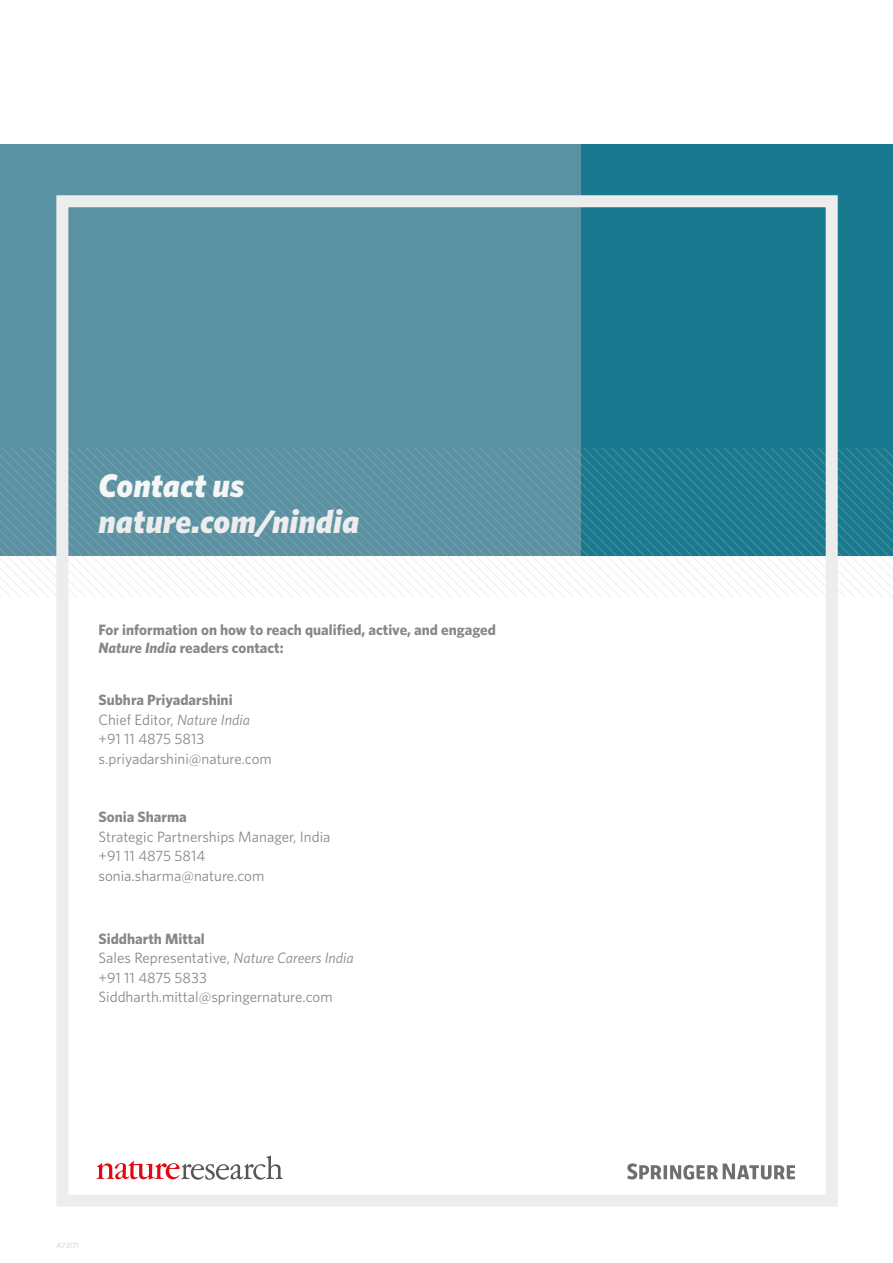
<style>
.page{position:relative;width:893px;height:1263px;background:#fff}
.page>*{position:absolute;margin:0;border:0;box-sizing:border-box;transform-origin:0 0}
.t1{font:italic 900 32.85px "Whitney";color:#ededed}
.t2{font:italic 900 32.85px "Whitney";color:#f6f6f6}
.t3{font:15px/19.5px "Whitney";color:#878787}
.t4{font:700 15px/18px "Whitney";color:#878787}
.t5{font:300 7.5px "Whitney";color:#b3b2b2}
.s1{font-style:italic}
.s2{font-weight:700}
</style>
<div class="page">
<div style="left:350px;top:144px;width:543px;height:412px;background:#197a8f"></div>
<div style="left:0;top:144px;width:580px;height:412px;background:#5a91a3"></div>
<svg style="left:0;top:447px;width:893px;height:151px"></svg>
<div style="left:56px;top:195px;width:782px;height:1011px;border:12px solid #ededed"></div>
<svg style="left:96px;top:1155px;width:187px;height:25px"></svg>
<svg style="left:627px;top:1163px;width:168px;height:17px"></svg>
<h1 class="t2" style="left:99px;top:464px;width:147px">Contact us</h1>
<h1 class="t1" style="left:99px;top:500px;width:262px">nature.com/nindia</h1>
<p class="t4" style="left:99px;top:621px;width:399px">For information on how to reach qualified, active, and engaged<br><span class="s1">Nature India</span> readers contact:</p>
<p class="t3" style="left:99px;top:690px;width:175px"><span class="s2">Subhra Priyadarshini<br></span>Chief Editor, <span class="s1">Nature India </span>+91 11 4875 5813 s.priyadarshini@nature.com</p>
<p class="t4" style="left:99px;top:807px;width:90px">Sonia Sharma</p>
<p class="t3" style="left:99px;top:826px;width:234px">Strategic Partnerships Manager, India +91 11 4875 5814 sonia.sharma@nature.com</p>
<p class="t3" style="left:99px;top:928px;width:257px"><span class="s2">Siddharth Mittal<br></span>Sales Representative, <span class="s1">Nature Careers India </span>+91 11 4875 5833<br>Siddharth.mittal@springernature.com</p>
<p class="t5" style="left:56px;top:1240px;width:24px">A73171</p>
</div>
